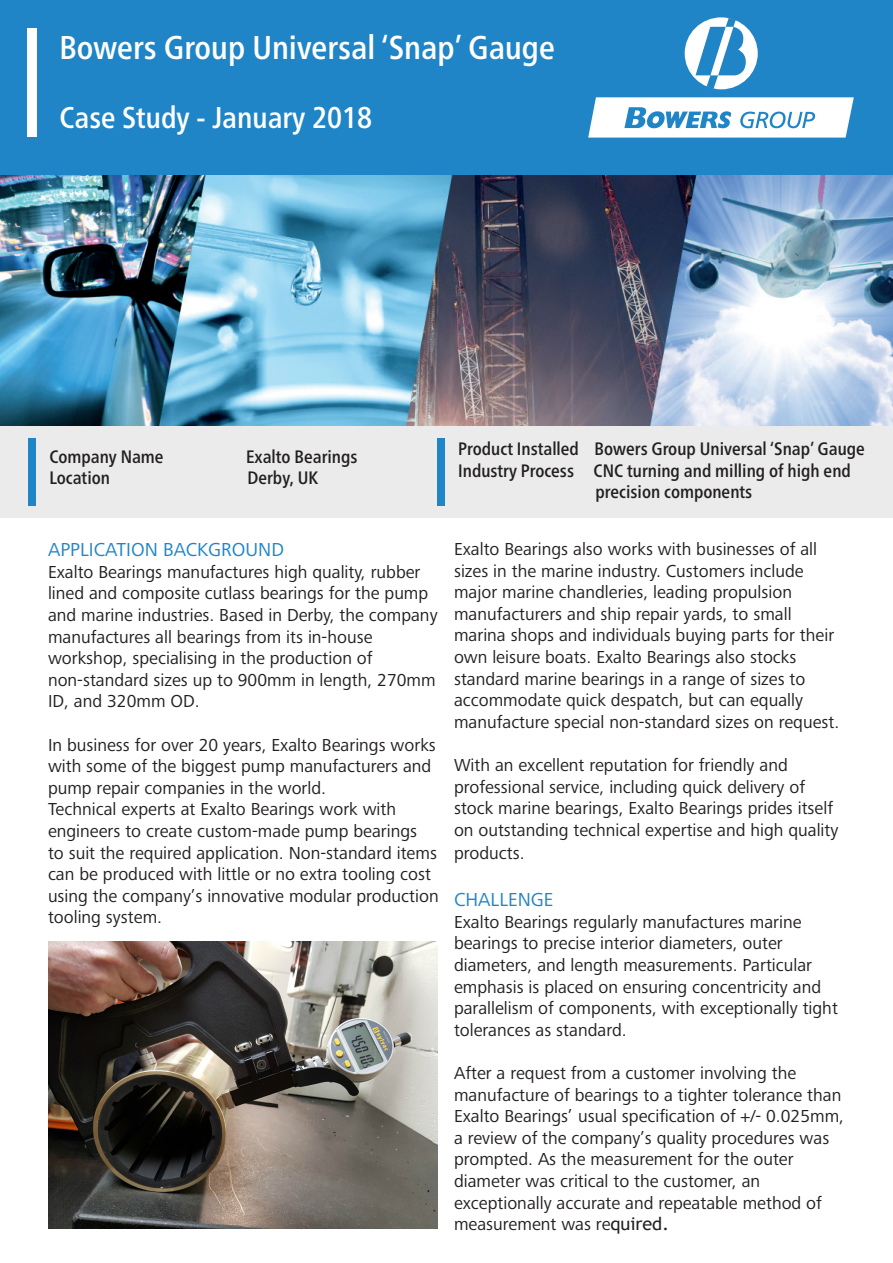
<style>
.page{position:relative;width:893px;height:1263px;background:#fff}
.page>*{position:absolute;margin:0;border:0;box-sizing:border-box;transform-origin:0 0}
.t1{font:500 condensed 33px "Frutiger Neue LT Pro";color:#fff}
.t2{font:500 condensed 30px "Frutiger Neue LT Pro";color:#fff}
.t3{font:19.5px "Frutiger Next LTW1 G";color:#1f85c7}
.t4{font:18px/21.6px "Frutiger Next LTW1 G";color:#231f20}
.t5{font:500 condensed 18px "Frutiger Neue LT Pro";color:#231f20}
.s1{font-family:"Trebuchet MS"}
</style>
<div class="page">
<img style="left:0;top:174px;width:893px;height:252px">
<div style="left:0;top:0;width:893px;height:174px;background:#1f85c7"></div>
<svg style="left:685px;top:17px;width:73px;height:72px"></svg>
<svg style="left:588px;top:97px;width:266px;height:41px;background:#d1e5f3"></svg>
<div style="left:27px;top:28px;width:9px;height:109px;background:#fff"></div>
<div style="left:0;top:426px;width:893px;height:92px;background:#ebebeb"></div>
<div style="left:29px;top:438px;width:7px;height:68px;background:#1f85c7"></div>
<div style="left:437px;top:438px;width:8px;height:68px;background:#1f85c7"></div>
<img style="left:48px;top:942px;width:389px;height:287px">
<p class="t1" style="left:59px;top:28px;width:497px">Bowers Group Universal ‘Snap’ Gauge</p>
<p class="t2" style="left:59px;top:100px;width:314px">Case Study - January 2018</p>
<p class="t5" style="left:50px;top:446px;width:116px">Company Name</p>
<p class="t5" style="left:246px;top:446px;width:113px">Exalto Bearings</p>
<p class="t5" style="left:50px;top:467px;width:62px">Location</p>
<p class="t5" style="left:247px;top:467px;width:72px">Derby, UK</p>
<p class="t3" style="left:48px;top:538px;width:238px">APPLICATION BACKGROUND</p>
<p class="t4" style="left:48px;top:561px;width:391px">Exalto Bearings manufactures high quality, rubber lined and composite cutlass bearings for the pump and marine industries. Based in Derby, the company manufactures all bearings from its in-house</p>
<p class="t4" style="left:48px;top:648px;width:389px">workshop, specialising in the production of non-standard sizes up to 900mm in length, 270mm<br>ID, and 320mm OD.</p>
<p class="t4" style="left:48px;top:734px;width:389px">In business for over 20 years, Exalto Bearings works with some of the biggest pump manufacturers and pump repair companies in the world.</p>
<p class="t4" style="left:48px;top:799px;width:392px">Technical experts at Exalto Bearings work with engineers to create custom-made pump bearings<br>to suit the required application. Non-standard items can be produced with little or no extra tooling cost using the company’s innovative modular production tooling system.</p>
<p class="t5" style="left:458px;top:438px;width:408px">Product Installed Bowers Group Universal ‘Snap’ Gauge</p>
<p class="t5" style="left:458px;top:460px;width:394px">Industry Process CNC turning and milling of high end</p>
<p class="t5" style="left:596px;top:481px;width:158px">precision components</p>
<p class="t4" style="left:454px;top:539px;width:365px">Exalto Bearings also works with businesses of all</p>
<p class="t4" style="left:454px;top:560px;width:351px">sizes in the marine industry. Customers include</p>
<p class="t4" style="left:454px;top:582px;width:340px">major marine chandleries, leading propulsion</p>
<p class="t4" style="left:454px;top:604px;width:339px">manufacturers and ship repair yards, to small</p>
<p class="t4" style="left:454px;top:625px;width:382px">marina shops and individuals buying parts for their own leisure boats. Exalto Bearings also stocks</p>
<p class="t4" style="left:454px;top:668px;width:353px">standard marine bearings in a range of sizes to</p>
<p class="t4" style="left:454px;top:690px;width:387px">accommodate quick despatch, but can equally manufacture special non-standard sizes on request.</p>
<p class="t4" style="left:454px;top:755px;width:335px">With an excellent reputation for friendly and</p>
<p class="t4" style="left:454px;top:776px;width:386px">professional service, including quick delivery of stock marine bearings, Exalto Bearings prides itself on outstanding technical expertise and high quality</p>
<p class="t4" style="left:454px;top:843px;width:72px">products.</p>
<p class="t3" style="left:454px;top:888px;width:101px">CHALLENGE</p>
<p class="t4" style="left:454px;top:911px;width:349px">Exalto Bearings regularly manufactures marine</p>
<p class="t4" style="left:454px;top:933px;width:330px">bearings to precise interior diameters, outer</p>
<p class="t4" style="left:454px;top:955px;width:385px">diameters, and length measurements. Particular emphasis is placed on ensuring concentricity and parallelism of components, with exceptionally tight tolerances as standard.</p>
<p class="t4" style="left:454px;top:1063px;width:392px">After a request from a customer involving the manufacture of bearings to a tighter tolerance than Exalto Bearings’ usual specification of +/- 0.025mm, a review of the company’s quality procedures was prompted. As the measurement for the outer</p>
<p class="t4" style="left:454px;top:1171px;width:308px">diameter was critical to the customer, an</p>
<p class="t4" style="left:454px;top:1192px;width:369px">exceptionally accurate and repeatable method of measurement was re<span class="s1">quired.</span></p>
</div>
